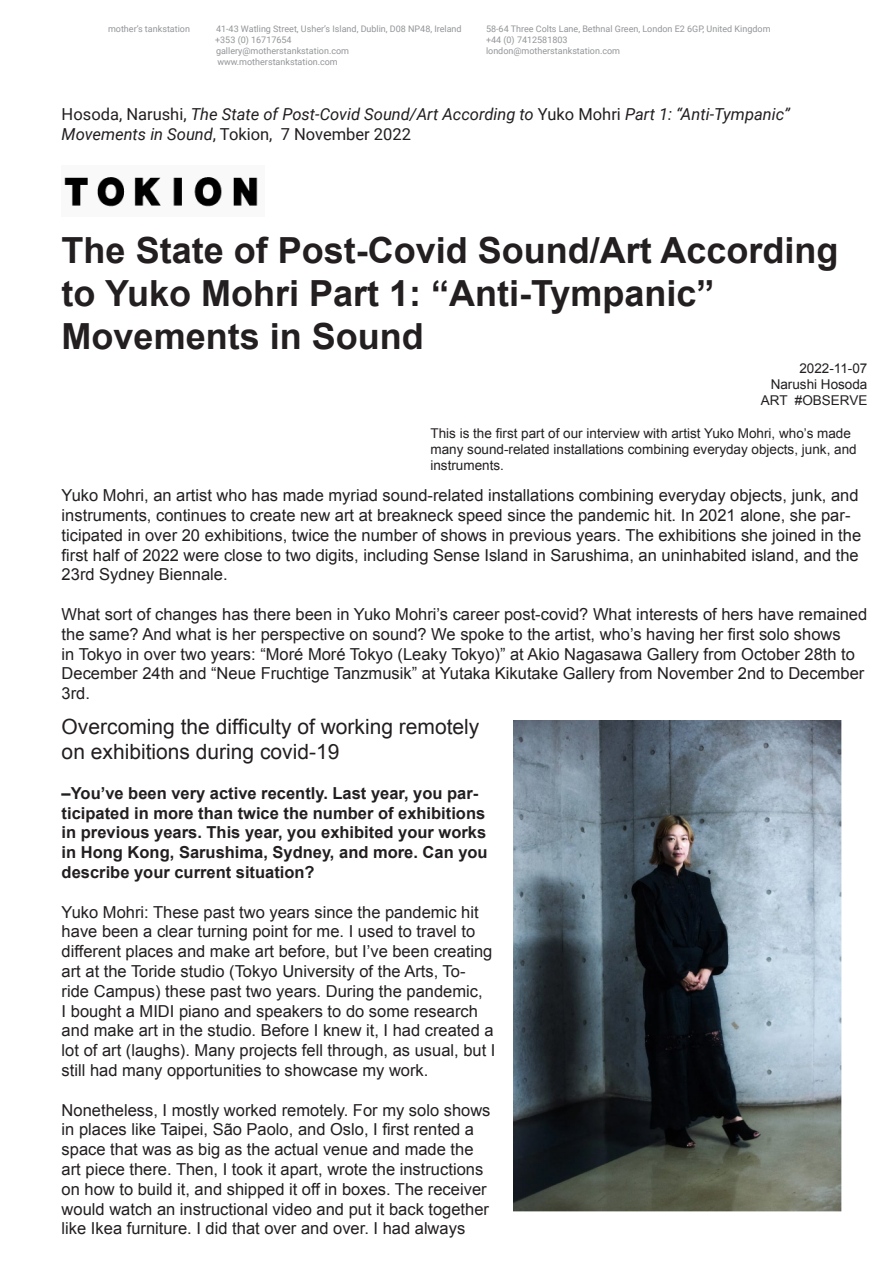
<style>
.page{position:relative;width:893px;height:1263px;background:#fff}
.page>*{position:absolute;margin:0;border:0;box-sizing:border-box;transform-origin:0 0}
.t1{font:700 36px/43.2px "Arial";color:#231f20}
.t2{font:21px/25.2px "Arial";color:#231f20}
.t3{font:16.5px/19.8px "Arial";color:#231f20}
.t4{font:700 16.5px/19.8px "Arial";color:#231f20}
.t5{font:italic 16.5px/19.8px "Roboto";color:#231f20}
.t6{font:13.5px/16.2px "Arial";color:#231f20;text-align:right}
.t7{font:9px "Roboto";color:#939598}
.s1{font-style:normal}
</style>
<div class="page">
<img style="left:64px;top:177px;width:194px;height:30px">
<img style="left:513px;top:721px;width:329px;height:491px">
<p class="t7" style="left:108px;top:23px;width:84px">mother’s tankstation</p>
<p class="t7" style="left:216px;top:23px;width:247px">41-43 Watling Street, Usher’s Island, Dublin, D08 NP48, Ireland</p>
<p class="t7" style="left:486px;top:23px;width:286px">58-64 Three Colts Lane, Bethnal Green, London E2 6GP, United Kingdom</p>
<p class="t7" style="left:215px;top:34px;width:78px">+353 (0) 16717654</p>
<p class="t7" style="left:486px;top:34px;width:83px">+44 (0) 7412581803</p>
<p class="t7" style="left:216px;top:44px;width:135px">gallery@motherstankstation.com</p>
<p class="t7" style="left:486px;top:44px;width:136px">london@motherstankstation.com</p>
<p class="t7" style="left:217px;top:55px;width:122px">www.motherstankstation.com</p>
<p class="t5" style="left:62px;top:104px;width:730px"><span class="s1">Hosoda, Narushi,</span> The State of Post-Covid Sound/Art According to <span class="s1">Yuko Mohri</span> Part 1: “Anti-Tympanic”<br>Movements in Sound<span class="s1">, Tokion, 7 November 2022</span></p>
<p class="t1" style="left:62px;top:230px;width:778px">The State of Post-Covid Sound/Art According to Yuko Mohri Part 1: “Anti-Tympanic”<br>Movements in Sound</p>
<p class="t6" style="left:799px;top:360px;width:70px">2022-11-07</p>
<p class="t6" style="left:761px;top:376px;width:108px">Narushi Hosoda<br>ART #OBSERVE</p>
<p class="t6" style="left:430px;top:425px;width:428px;text-align:left">This is the first part of our interview with artist Yuko Mohri, who’s made many sound-related installations combining everyday objects, junk, and instruments.</p>
<p class="t3" style="left:62px;top:486px;width:801px">Yuko Mohri, an artist who has made myriad sound-related installations combining everyday objects, junk, and instruments, continues to create new art at breakneck speed since the pandemic hit. In 2021 alone, she par&shy;ticipated in over 20 exhibitions, twice the number of shows in previous years. The exhibitions she joined in the first half of 2022 were close to two digits, including Sense Island in Sarushima, an uninhabited island, and the 23rd Sydney Biennale.</p>
<p class="t3" style="left:62px;top:604px;width:807px">What sort of changes has there been in Yuko Mohri’s career post-covid? What interests of hers have remained the same? And what is her perspective on sound? We spoke to the artist, who’s having her first solo shows<br>in Tokyo in over two years: “Moré Moré Tokyo (Leaky Tokyo)” at Akio Nagasawa Gallery from October 28th to December 24th and “Neue Fruchtige Tanzmusik” at Yutaka Kikutake Gallery from November 2nd to December 3rd.</p>
<p class="t2" style="left:62px;top:714px;width:419px">Overcoming the difficulty of working remotely on exhibitions during covid-19</p>
<p class="t4" style="left:62px;top:783px;width:428px">–You’ve been very active recently. Last year, you par&shy;ticipated in more than twice the number of exhibitions in previous years. This year, you exhibited your works in Hong Kong, Sarushima, Sydney, and more. Can you describe your current situation?</p>
<p class="t3" style="left:62px;top:902px;width:435px">Yuko Mohri: These past two years since the pandemic hit have been a clear turning point for me. I used to travel to different places and make art before, but I’ve been creating art at the Toride studio (Tokyo University of the Arts, To&shy;ride Campus) these past two years. During the pandemic,<br>I bought a MIDI piano and speakers to do some research and make art in the studio. Before I knew it, I had created a lot of art (laughs). Many projects fell through, as usual, but I still had many opportunities to showcase my work.</p>
<p class="t3" style="left:62px;top:1100px;width:430px">Nonetheless, I mostly worked remotely. For my solo shows in places like Taipei, São Paolo, and Oslo, I first rented a space that was as big as the actual venue and made the art piece there. Then, I took it apart, wrote the instructions on how to build it, and shipped it off in boxes. The receiver would watch an instructional video and put it back together like Ikea furniture. I did that over and over. I had always</p>
</div>
